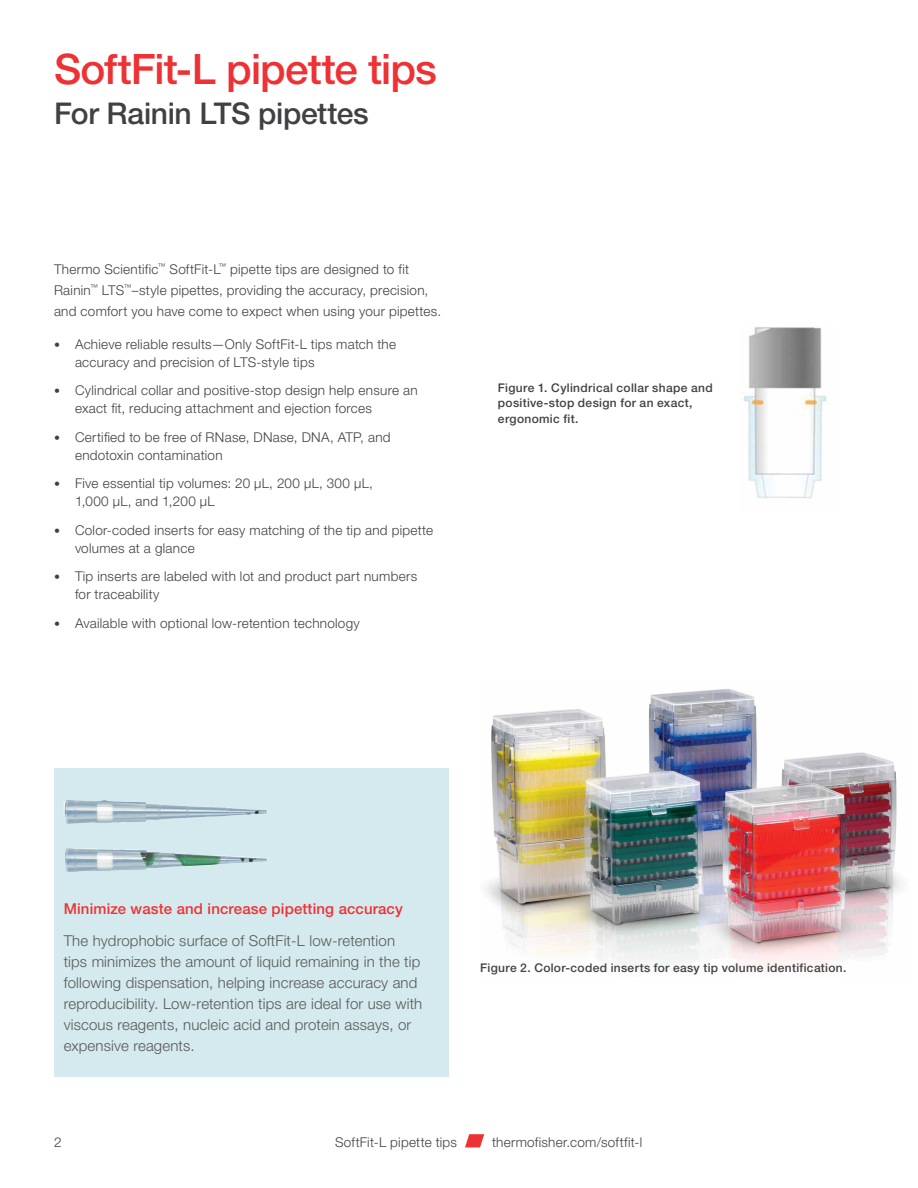
<style>
.page{position:relative;width:918px;height:1188px;background:#fff}
.page>*{position:absolute;margin:0;border:0;box-sizing:border-box;transform-origin:0 0}
.t1{font:500 42px "Helvetica Neue LTW1 G";letter-spacing:-.02em;color:#ee3134}
.t2{font:500 30px "Helvetica Neue LTW1 G";letter-spacing:-.015em;color:#414042}
.t3{font:300 15px/21px "Helvetica Neue LTW1 G";letter-spacing:.01em;color:#58595b}
.t4{font:500 15px "Helvetica Neue LTW1 G";letter-spacing:.01em;color:#ee3134}
.t5{font:300 13.5px/18px "Helvetica Neue LTW1 G";letter-spacing:.02em;color:#414042}
.t6{font:500 12px/15.8px "Helvetica Neue LTW1 G";letter-spacing:.03em;color:#414042}
.s1{font-size:12px}
</style>
<div class="page">
<div style="left:54px;top:768px;width:394px;height:309px;background:#d4eaee"></div>
<img style="left:742px;top:327px;width:85px;height:172px">
<img style="left:485px;top:689px;width:418px;height:279px">
<img style="left:64px;top:800px;width:204px;height:72px">
<svg style="left:465px;top:1134px;width:19px;height:13px"></svg>
<h1 class="t1" style="left:54px;top:44px;width:385px">SoftFit-L pipette tips</h1>
<h2 class="t2" style="left:54px;top:96px;width:316px">For Rainin LTS pipettes</h2>
<p class="t5" style="left:54px;top:258px;width:389px;line-height:21px">Thermo Scientific<sup>™</sup> SoftFit-L<sup>™</sup> pipette tips are designed to fit<br>Rainin<sup>™</sup> LTS<sup>™</sup>–style pipettes, providing the accuracy, precision, and comfort you have come to expect when using your pipettes.</p>
<p class="t5" style="left:75px;top:335px;width:323px;text-indent:-21px"><span class="s1">•</span> Achieve reliable results—Only SoftFit-L tips match the accuracy and precision of LTS-style tips</p>
<p class="t5" style="left:75px;top:381px;width:344px;text-indent:-21px"><span class="s1">•</span> Cylindrical collar and positive-stop design help ensure an exact fit, reducing attachment and ejection forces</p>
<p class="t5" style="left:75px;top:428px;width:317px;text-indent:-21px"><span class="s1">•</span> Certified to be free of RNase, DNase, DNA, ATP, and endotoxin contamination</p>
<p class="t5" style="left:75px;top:474px;width:299px;text-indent:-21px"><span class="s1">•</span> Five essential tip volumes: 20 µL, 200 µL, 300 µL,<br>1,000 µL, and 1,200 µL</p>
<p class="t5" style="left:75px;top:521px;width:360px;text-indent:-21px"><span class="s1">•</span> Color-coded inserts for easy matching of the tip and pipette volumes at a glance</p>
<p class="t5" style="left:75px;top:567px;width:344px;text-indent:-21px"><span class="s1">•</span> Tip inserts are labeled with lot and product part numbers for traceability</p>
<p class="t5" style="left:54px;top:614px;width:307px"><span class="s1">•</span> Available with optional low-retention technology</p>
<p class="t6" style="left:498px;top:380px;width:216px">Figure 1. Cylindrical collar shape and positive-stop design for an exact, ergonomic fit.</p>
<p class="t4" style="left:64px;top:900px;width:341px">Minimize waste and increase pipetting accuracy</p>
<p class="t3" style="left:64px;top:930px;width:360px">The hydrophobic surface of SoftFit-L low-retention<br>tips minimizes the amount of liquid remaining in the tip following dispensation, helping increase accuracy and reproducibility. Low-retention tips are ideal for use with viscous reagents, nucleic acid and protein assays, or expensive reagents.</p>
<p class="t6" style="left:480px;top:959px;width:368px">Figure 2. Color-coded inserts for easy tip volume identification.</p>
<p class="t5" style="left:54px;top:1134px;width:9px">2</p>
<p class="t5" style="left:335px;top:1134px;width:123px">SoftFit-L pipette tips</p>
<p class="t5" style="left:492px;top:1134px;width:152px">thermofisher.com/softfit-l</p>
</div>
